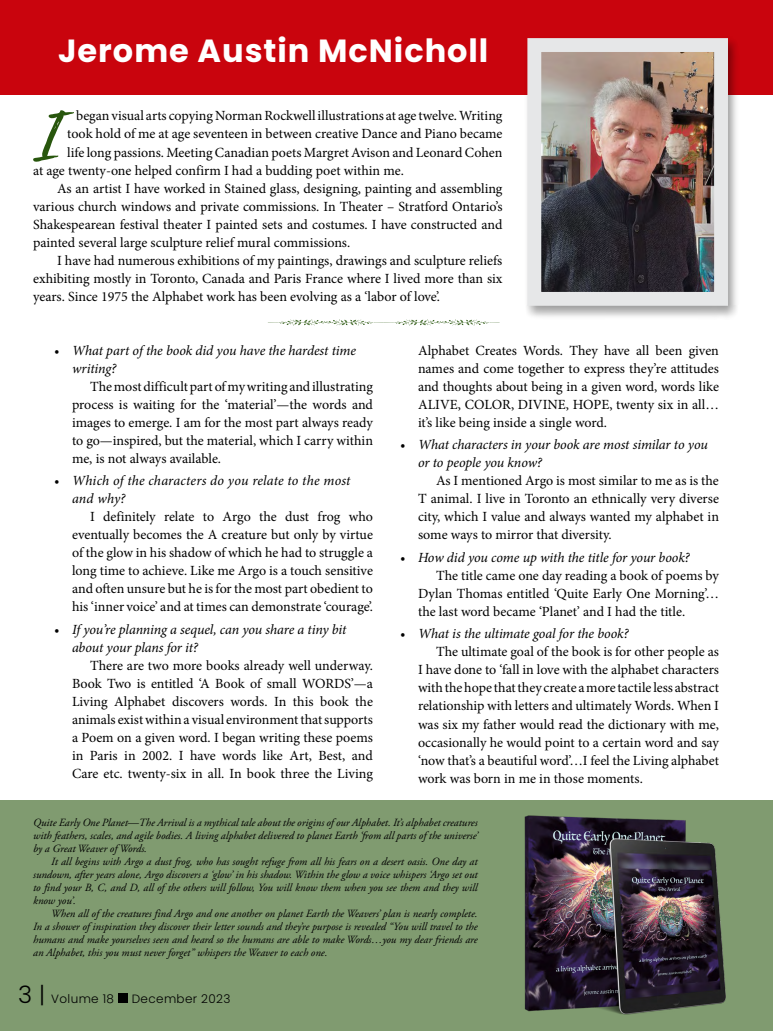
<style>
.page{position:relative;width:773px;height:1031px;background:#fff}
.page>*{position:absolute;margin:0;border:0;box-sizing:border-box;transform-origin:0 0}
.t1{font:63.3px "Playlist Script";color:#28560d}
.t2{font:700 32px "Poppins";letter-spacing:.03em;color:#fff}
.t3{font:14px/18px "Minion Pro";letter-spacing:-.005em;color:#000;text-align:justify}
.t4{font:italic 14px/18px "Minion Pro";letter-spacing:-.01em;color:#000}
.t5{font:italic 14px/18px "Minion Pro";letter-spacing:.01em;color:#000}
.t6{font:300 12px "Poppins";letter-spacing:.03em;color:#000}
.t7{font:italic 11px/13px "Adobe Garamond Pro";color:#000;text-align:justify}
.s1{font-size:24px}
.s2{font-size:23px}
</style>
<div class="page">
<div style="left:0;top:800px;width:773px;height:230px;background:#809b70"></div>
<div style="left:0;top:0;width:773px;height:95px;background:#c9040d"></div>
<div style="left:523px;top:36px;width:217px;height:284px;background:#000;opacity:.38"></div>
<img style="left:523px;top:36px;width:212px;height:277px">
<svg style="left:268px;top:319px;width:231px;height:6px"></svg>
<img style="left:524px;top:815px;width:202px;height:200px">
<div style="left:118px;top:993px;width:10px;height:9px;background:#000"></div>
<h2 class="t2" style="left:58px;top:33px;width:432px">Jerome Austin McNicholl</h2>
<h1 class="t1" style="left:33px;top:92px;width:30px">I</h1>
<p class="t3" style="left:76px;top:107px;width:428px">began visual arts copying Norman Rockwell illustrations at age twelve. Writing</p>
<p class="t3" style="left:67px;top:125px;width:437px">took hold of me at age seventeen in between creative Dance and Piano became</p>
<p class="t3" style="left:67px;top:143px;width:437px">life long passions. Meeting Canadian poets Margret Avison and Leonard Cohen</p>
<p class="t3" style="left:33px;top:161px;width:372px">at age twenty-one helped confirm I had a budding poet within me.</p>
<p class="t3" style="left:57px;top:179px;width:447px">As an artist I have worked in Stained glass, designing, painting and assembling</p>
<p class="t3" style="left:33px;top:197px;width:471px">various church windows and private commissions. In Theater – Stratford Ontario’s</p>
<p class="t3" style="left:33px;top:215px;width:471px">Shakespearean festival theater I painted sets and costumes. I have constructed and</p>
<p class="t3" style="left:33px;top:233px;width:318px">painted several large sculpture relief mural commissions.</p>
<p class="t3" style="left:57px;top:251px;width:447px">I have had numerous exhibitions of my paintings, drawings and sculpture reliefs</p>
<p class="t3" style="left:33px;top:269px;width:471px">exhibiting mostly in Toronto, Canada and Paris France where I lived more than six</p>
<p class="t3" style="left:33px;top:287px;width:408px">years. Since 1975 the Alphabet work has been evolving as a ‘labor of love’.</p>
<p class="t4" style="left:72px;top:341px;width:285px;text-indent:-18px">• What part of the book did you have the hardest time writing?</p>
<p class="t3" style="left:72px;top:377px;width:302px;text-indent:18px">The most difficult part of my writing and illustrating process is waiting for the ‘material’—the words and images to emerge. I am for the most part always ready to go—inspired, but the material, which I carry within me, is not always available.</p>
<p class="t5" style="left:72px;top:471px;width:280px;text-indent:-18px">• Which of the characters do you relate to the most and why?</p>
<p class="t3" style="left:72px;top:508px;width:302px;text-indent:18px">I definitely relate to Argo the dust frog who eventually becomes the A creature but only by virtue of the glow in his shadow of which he had to struggle a long time to achieve. Like me Argo is a touch sensitive and often unsure but he is for the most part obedient to his ‘inner voice’ and at times can demonstrate ‘courage’.</p>
<p class="t4" style="left:72px;top:620px;width:276px;text-indent:-18px">• If you’re planning a sequel, can you share a tiny bit about your plans for it?</p>
<p class="t3" style="left:72px;top:656px;width:302px;text-indent:18px">There are two more books already well underway.<br>Book Two is entitled ‘A Book of small WORDS’—a Living Alphabet discovers words. In this book the animals exist within a visual environment that supports a Poem on a given word. I began writing these poems in Paris in 2002. I have words like Art, Best, and Care etc. twenty-six in all. In book three the Living</p>
<p class="t3" style="left:418px;top:341px;width:302px">Alphabet Creates Words. They have all been given names and come together to express they’re attitudes and thoughts about being in a given word, words like ALIVE, COLOR, DIVINE, HOPE, twenty six in all… it’s like being inside a single word.</p>
<p class="t4" style="left:418px;top:435px;width:291px;text-indent:-18px">• What characters in your book are most similar to you or to people you know?</p>
<p class="t3" style="left:418px;top:472px;width:302px;text-indent:18px">As I mentioned Argo is most similar to me as is the T animal. I live in Toronto an ethnically very diverse city, which I value and always wanted my alphabet in some ways to mirror that diversity.</p>
<p class="t4" style="left:400px;top:548px;width:291px">• How did you come up with the title for your book?</p>
<p class="t3" style="left:418px;top:566px;width:302px;text-indent:18px">The title came one day reading a book of poems by Dylan Thomas entitled ‘Quite Early One Morning’… the last word became ‘Planet’ and I had the title.</p>
<p class="t4" style="left:400px;top:625px;width:230px">• What is the ultimate goal for the book?</p>
<p class="t3" style="left:418px;top:643px;width:302px;text-indent:18px">The ultimate goal of the book is for other people as I have done to ‘fall in love with the alphabet characters with the hope that they create a more tactile less abstract relationship with letters and ultimately Words. When I was six my father would read the dictionary with me, occasionally he would point to a certain word and say ‘now that’s a beautiful word’…I feel the Living alphabet work was born in me in those moments.</p>
<p class="t7" style="left:33px;top:816px;width:446px">Quite Early One Planet—The Arrival is a mythical tale about the origins of our Alphabet. It’s alphabet creatures with feathers, scales, and agile bodies. A living alphabet delivered to planet Earth ‘from all parts of the universe’ by a Great Weaver of Words.</p>
<p class="t7" style="left:33px;top:855px;width:446px;text-indent:18px">It all begins with Argo a dust frog, who has sought refuge from all his fears on a desert oasis. One day at sundown, after years alone, Argo discovers a ‘glow’ in his shadow. Within the glow a voice whispers ‘Argo set out to find your B, C, and D, all of the others will follow, You will know them when you see them and they will know you’.</p>
<p class="t7" style="left:33px;top:907px;width:446px;text-indent:18px">When all of the creatures find Argo and one another on planet Earth the Weavers’ plan is nearly complete.<br>In a shower of inspiration they discover their letter sounds and they’re purpose is revealed “You will travel to the humans and make yourselves seen and heard so the humans are able to make Words…you my dear friends are an Alphabet, this you must never forget” whispers the Weaver to each one.</p>
<p class="t6" style="left:18px;top:991px;width:98px"><span class="s1">3</span> <span class="s2">|</span> Volume 18</p>
<p class="t6" style="left:132px;top:991px;width:100px">December 2023</p>
</div>
